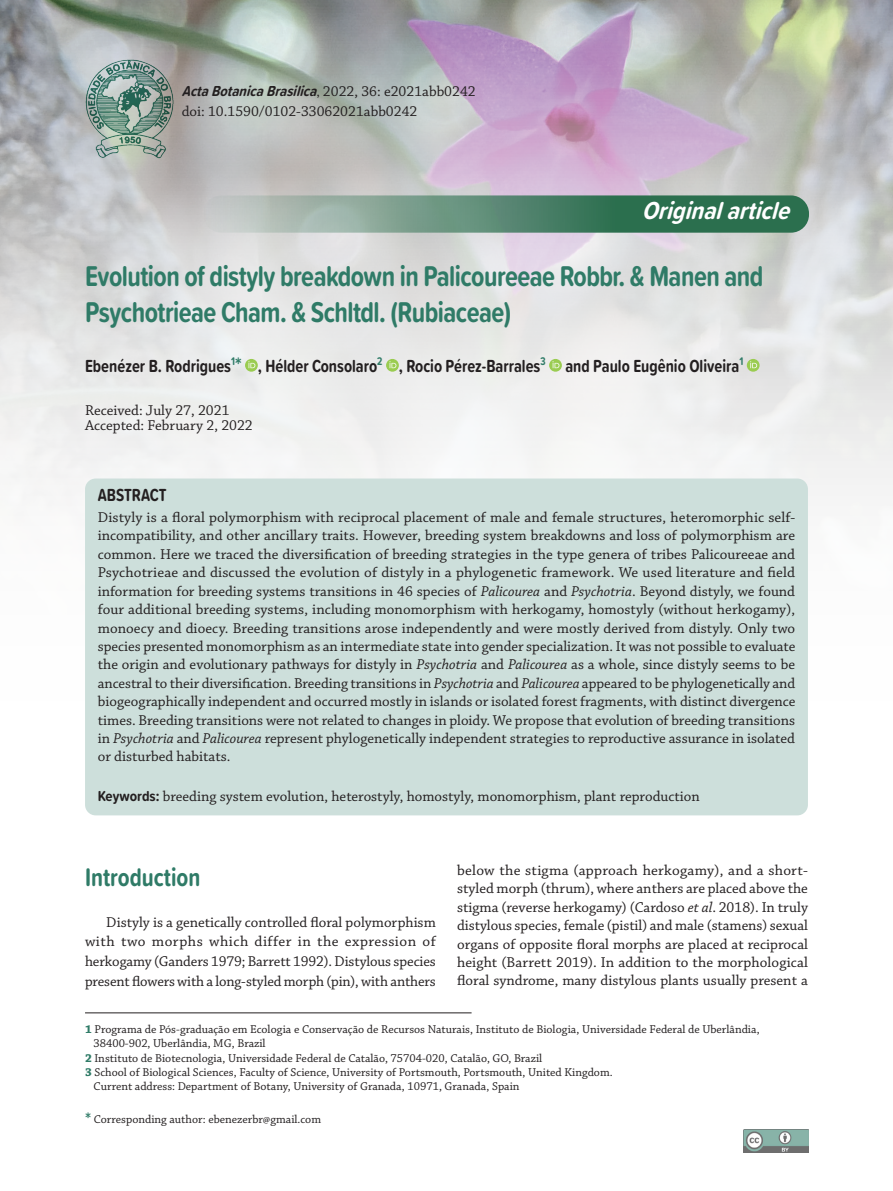
<style>
.page{position:relative;width:893px;height:1191px;background:#fff}
.page>*{position:absolute;margin:0;border:0;box-sizing:border-box;transform-origin:0 0}
.t1{font:700 29.7px/36.5px "Proxima Soft Cond";letter-spacing:-.02em;color:#2f7b67;scale:.91 1}
.t2{font:700 26.4px "Proxima Soft Cond";color:#2f7b67;scale:.91 1}
.t3{font:italic 700 25.5px "Proxima Soft Cond";color:#fff}
.t4{font:700 18.15px "Proxima Soft Cond";color:#231f20;scale:.91 1}
.t5{font:15px/18.5px "Chaparral Pro";color:#231f20;text-align:justify}
.t6{font:italic 700 15px "Proxima Soft Cond";color:#231f20}
.t7{font:12px "Chaparral Pro";color:#231f20}
.s1{font-weight:400;font-style:normal}
.s2{font-family:"Chaparral Pro";font-weight:400;font-style:normal}
.s3{font-size:21.45px;color:#2f7b67}
.s4{font-style:italic}
.s5{font-family:"Proxima Soft Cond";font-weight:700}
.s6{font-weight:700;color:#2f7b67}
.s7{font-weight:700;font-size:15px;color:#2f7b67}
</style>
<div class="page">
<img style="left:743px;top:1129px;width:66px;height:23px">
<img style="left:0;top:0;width:893px;height:816px">
<div style="left:85px;top:478px;width:723px;height:337px;background:#cddfdb;border-radius:11px"></div>
<hr style="left:85px;top:1012px;width:387px;height:1px;background:#231f20">
<svg style="left:203px;top:195px;width:606px;height:38px;background:#65917c"></svg>
<img style="left:82px;top:54px;width:98px;height:111px">
<svg style="left:245px;top:359px;width:13px;height:13px"></svg>
<svg style="left:248px;top:361px;width:7px;height:7px"></svg>
<svg style="left:386px;top:359px;width:13px;height:13px"></svg>
<svg style="left:389px;top:361px;width:7px;height:7px"></svg>
<svg style="left:549px;top:359px;width:13px;height:13px"></svg>
<svg style="left:553px;top:361px;width:6px;height:7px"></svg>
<svg style="left:747px;top:359px;width:13px;height:13px"></svg>
<svg style="left:750px;top:361px;width:7px;height:7px"></svg>
<p class="t6" style="left:182px;top:79px;width:295px">ActaBotanicaBrasilica<span class="s1">,</span> <span class="s2">2 0 2 2 , 3 6 : e 2 0 2 1 a b b 0 2 4 2</span></p>
<p class="t5" style="left:182px;top:103px;width:237px">doi: 10.1590/0102-33062021abb0242</p>
<h3 class="t3" style="left:642px;top:192px;width:158px">Originalarticle</h3>
<h1 class="t1" style="left:85px;top:256px;width:747px">Evolution of distyly breakdown in Palicoureeae Robbr. &amp; Manen and<br>Psychotrieae Cham. &amp; Schltdl. (Rubiaceae)</h1>
<p class="t4" style="left:85px;top:352px;width:725px">Ebenézer B. Rodrigues<sup>1</sup><span class="s3">*</span> , Hélder Consolaro<sup>2</sup> , Rocio Pérez-Barrales<sup>3</sup> and Paulo Eugênio Oliveira<sup>1</sup></p>
<p class="t5" style="left:85px;top:403px;width:169px;line-height:15.5px">Received: July 27, 2021<br>Accepted: February 2, 2022</p>
<p class="t4" style="left:98px;top:482px;width:77px">ABSTRACT</p>
<p class="t5" style="left:98px;top:508px;width:699px">Distyly is a floral polymorphism with reciprocal placement of male and female structures, heteromorphic self&shy;incompatibility, and other ancillary traits. However, breeding system breakdowns and loss of polymorphism are common. Here we traced the diversification of breeding strategies in the type genera of tribes Palicoureeae and Psychotrieae and discussed the evolution of distyly in a phylogenetic framework. We used literature and field information for breeding systems transitions in 46 species of <span class="s4">Palicourea</span> and <span class="s4">Psychotria</span>. Beyond distyly, we found four additional breeding systems, including monomorphism with herkogamy, homostyly (without herkogamy), monoecy and dioecy. Breeding transitions arose independently and were mostly derived from distyly. Only two species presented monomorphism as an intermediate state into gender specialization. It was not possible to evaluate the origin and evolutionary pathways for distyly in <span class="s4">Psychotria</span> and <span class="s4">Palicourea</span> as a whole, since distyly seems to be ancestral to their diversification. Breeding transitions in <span class="s4">Psychotria</span> and <span class="s4">Palicourea</span> appeared to be phylogenetically and biogeographically independent and occurred mostly in islands or isolated forest fragments, with distinct divergence times. Breeding transitions were not related to changes in ploidy. We propose that evolution of breeding transitions in <span class="s4">Psychotria</span> and <span class="s4">Palicourea</span> represent phylogenetically independent strategies to reproductive assurance in isolated or disturbed habitats.</p>
<p class="t5" style="left:98px;top:787px;width:603px"><span class="s5">Keywords:</span> breeding system evolution, heterostyly, homostyly, monomorphism, plant reproduction</p>
<p class="t5" style="left:457px;top:861px;width:352px">below the stigma (approach herkogamy), and a short&shy;styled morph (thrum), where anthers are placed above the stigma (reverse herkogamy) (Cardoso <span class="s4">et al</span>. 2018). In truly distylous species, female (pistil) and male (stamens) sexual organs of opposite floral morphs are placed at reciprocal height (Barrett 2019). In addition to the morphological floral syndrome, many distylous plants usually present a</p>
<p class="t7" style="left:85px;top:1022px;width:676px"><span class="s6">1</span> Programa de Pós-graduação em Ecologia e Conservação de Recursos Naturais, Instituto de Biologia, Universidade Federal de Uberlândia,</p>
<p class="t7" style="left:94px;top:1036px;width:174px">38400-902, Uberlândia, MG, Brazil</p>
<p class="t7" style="left:85px;top:1051px;width:459px"><span class="s6">2</span> Instituto de Biotecnologia, Universidade Federal de Catalão, 75704-020, Catalão, GO, Brazil</p>
<p class="t7" style="left:85px;top:1065px;width:529px"><span class="s6">3</span> School of Biological Sciences, Faculty of Science, University of Portsmouth, Portsmouth, United Kingdom.</p>
<p class="t7" style="left:94px;top:1080px;width:428px">Current address: Department of Botany, University of Granada, 10971, Granada, Spain</p>
<p class="t7" style="left:85px;top:1112px;width:238px"><span class="s7">*</span> Corresponding author: ebenezerbr@gmail.com</p>
<h2 class="t2" style="left:85px;top:857px;width:128px">Introduction</h2>
<p class="t5" style="left:85px;top:912px;width:352px;line-height:19.6px;text-indent:21px">Distyly is a genetically controlled floral polymorphism with two morphs which differ in the expression of herkogamy (Ganders 1979; Barrett 1992). Distylous species present flowers with a long-styled morph (pin), with anthers</p>
</div>
